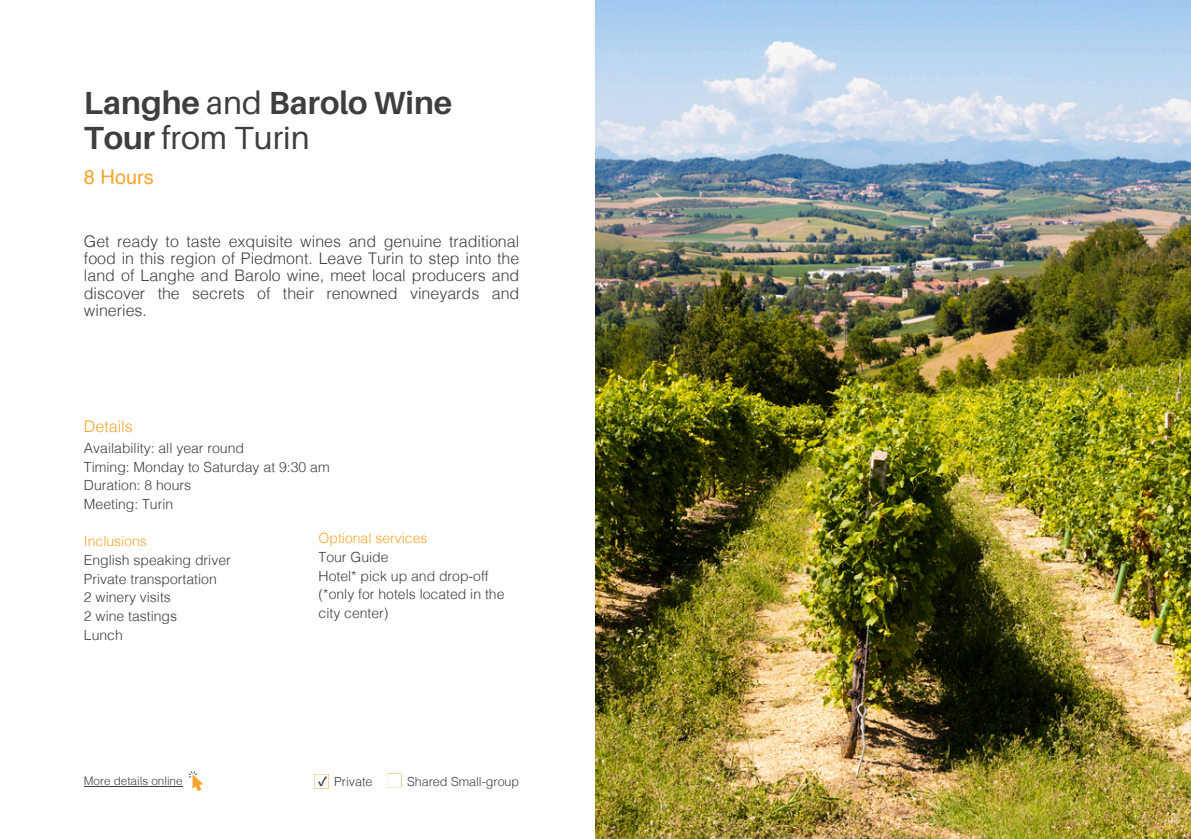
<style>
.page{position:relative;width:1191px;height:839px;background:#fff}
.page>*{position:absolute;margin:0;border:0;box-sizing:border-box;transform-origin:0 0}
.t1{font:700 32px/34.4px "Aileron";color:#3f3e3f}
.t2{font:20px "Helvetica";color:#f8a52d}
.t3{font:300 16px/17.4px "Helvetica";color:#3f3e3f;text-align:justify}
.t4{font:300 16px "Helvetica";color:#f8a52d}
.t5{font:300 14px/18.6px "Helvetica";color:#3f3e3f}
.t6{font:300 12.6px "Helvetica";color:#3f3e3f}
.t7{font:300 11.6px "Helvetica";color:#3f3e3f}
.s1{font-weight:400}
.s2{color:#f8a52d}
.s3{font-family:"Noto Sans CJ Ksc";font-weight:700}
</style>
<div class="page">
<svg style="left:314px;top:774px;width:15px;height:14px"></svg>
<svg style="left:387px;top:773px;width:15px;height:15px"></svg>
<svg style="left:189px;top:771px;width:13px;height:19px"></svg>
<hr style="left:84px;top:785px;width:99px;height:1px;background:#3f3e3f">
<img style="left:595px;top:0;width:596px;height:838px">
<h3 class="t1" style="left:84px;top:85px;width:370px">Langhe <span class="s1">and</span> Barolo Wine<br>Tour <span class="s1">from Turin</span></h3>
<h4 class="t2" style="left:84px;top:169px;width:72px">8 Hours</h4>
<h4 class="t3" style="left:84px;top:232px;width:437px">Get ready to taste exquisite wines and genuine traditional food in this region of Piedmont. Leave Turin to step into the land of Langhe and Barolo wine, meet local producers and discover the secrets of their renowned vineyards and wineries.</h4>
<p class="t4" style="left:84px;top:416px;width:50px">Details</p>
<p class="t5" style="left:84px;top:438px;width:247px">Availability: all year round<br>Timing: Monday to Saturday at 9:30 am<br>Duration: 8 hours<br>Meeting: Turin</p>
<h4 class="t5" style="left:84px;top:532px;width:148px"><span class="s2">Inclusions<br></span>English speaking driver<br>Private transportation<br>2 winery visits<br>2 wine tastings</h4>
<p class="t5" style="left:84px;top:625px;width:40px">Lunch</p>
<p class="t5" style="left:319px;top:529px;width:187px"><span class="s2">Optional services<br></span>Tour Guide<br>Hotel* pick up and drop-off (*only for hotels located in the city center)</p>
<p class="t7" style="left:84px;top:773px;width:100px">More details online</p>
<h1 class="t6" style="left:318px;top:773px;width:56px"><span class="s3">✓</span> Private</h1>
<h2 class="t6" style="left:407px;top:773px;width:114px">Shared Small-group</h2>
</div>
